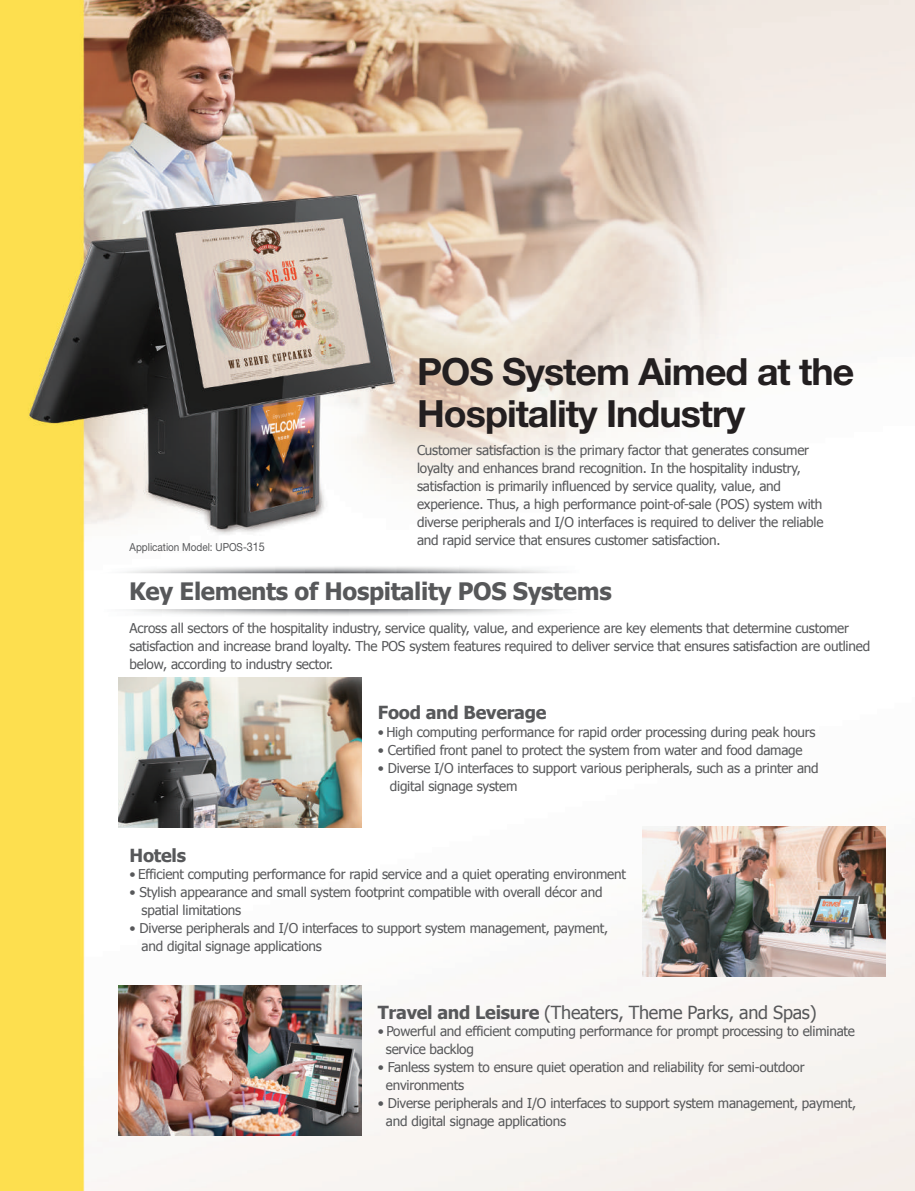
<style>
.page{position:relative;width:915px;height:1191px;background:#fff}
.page>*{position:absolute;margin:0;border:0;box-sizing:border-box;transform-origin:0 0}
.t1{font:700 37.5px/42.6px "Helvetica Neue";letter-spacing:-.025em;color:#231f20}
.t2{font:700 24px "Tahoma";letter-spacing:-.015em;color:#57585a}
.t3{font:18px "Tahoma";letter-spacing:-.015em;color:#57585a}
.t4{font:700 18px "Tahoma";letter-spacing:-.015em;color:#57585a}
.t5{font:13.5px/18px "Tahoma";letter-spacing:-.015em;color:#57585a}
.t6{font:10.95px "Helvetica Neue";color:#57585a;scale:.9 1}
.s1{font-size:12px}
.s2{font-weight:700}
</style>
<div class="page">
<img style="left:0;top:0;width:914px;height:1191px">
<div style="left:70px;top:574px;width:546px;height:34px;background:#fff"></div>
<img style="left:99px;top:609px;width:492px;height:9px">
<img style="left:99px;top:564px;width:492px;height:9px">
<img style="left:118px;top:677px;width:243px;height:150px">
<img style="left:641px;top:826px;width:244px;height:150px">
<img style="left:118px;top:985px;width:243px;height:150px">
<p class="t6" style="left:129px;top:540px;width:152px">Application Model: UPOS-<span class="s1">315</span></p>
<h1 class="t1" style="left:417px;top:349px;width:438px">POS System Aimed at the<br>Hospitality Industry</h1>
<p class="t5" style="left:417px;top:441px;width:408px">Customer satisfaction is the primary factor that generates consumer loyalty and enhances brand recognition. In the hospitality industry, satisfaction is primarily influenced by service quality, value, and experience. Thus, a high performance point-of-sale (POS) system with diverse peripherals and I/O interfaces is required to deliver the reliable and rapid service that ensures customer satisfaction.</p>
<h2 class="t2" style="left:129px;top:574px;width:484px">Key Elements of Hospitality POS Systems</h2>
<p class="t5" style="left:129px;top:618px;width:741px">Across all sectors of the hospitality industry, service quality, value, and experience are key elements that determine customer satisfaction and increase brand loyalty. The POS system features required to deliver service that ensures satisfaction are outlined below, according to industry sector.</p>
<h3 class="t4" style="left:378px;top:700px;width:170px">Food and Beverage</h3>
<p class="t5" style="left:378px;top:722px;width:439px">• High computing performance for rapid order processing during peak hours</p>
<p class="t5" style="left:378px;top:740px;width:426px">• Certified front panel to protect the system from water and food damage</p>
<p class="t5" style="left:390px;top:758px;width:430px;text-indent:-12px">• Diverse I/O interfaces to support various peripherals, such as a printer and digital signage system</p>
<h3 class="t4" style="left:129px;top:842px;width:58px">Hotels</h3>
<p class="t5" style="left:129px;top:864px;width:498px">• Efficient computing performance for rapid service and a quiet operating environment</p>
<p class="t5" style="left:142px;top:882px;width:462px;text-indent:-12px">• Stylish appearance and small system footprint compatible with overall décor and spatial limitations</p>
<p class="t5" style="left:142px;top:918px;width:468px;text-indent:-12px">• Diverse peripherals and I/O interfaces to support system management, payment, and digital signage applications</p>
<h3 class="t3" style="left:378px;top:1000px;width:440px"><span class="s2">Travel and Leisure</span> (Theaters, Theme Parks, and Spas)</h3>
<p class="t5" style="left:386px;top:1021px;width:470px;text-indent:-8px">• Powerful and efficient computing performance for prompt processing to eliminate service backlog</p>
<p class="t5" style="left:386px;top:1057px;width:420px;text-indent:-8px">• Fanless system to ensure quiet operation and reliability for semi-outdoor environments</p>
<p class="t5" style="left:386px;top:1093px;width:472px;text-indent:-8px">• Diverse peripherals and I/O interfaces to support system management, payment, and digital signage applications</p>
</div>
